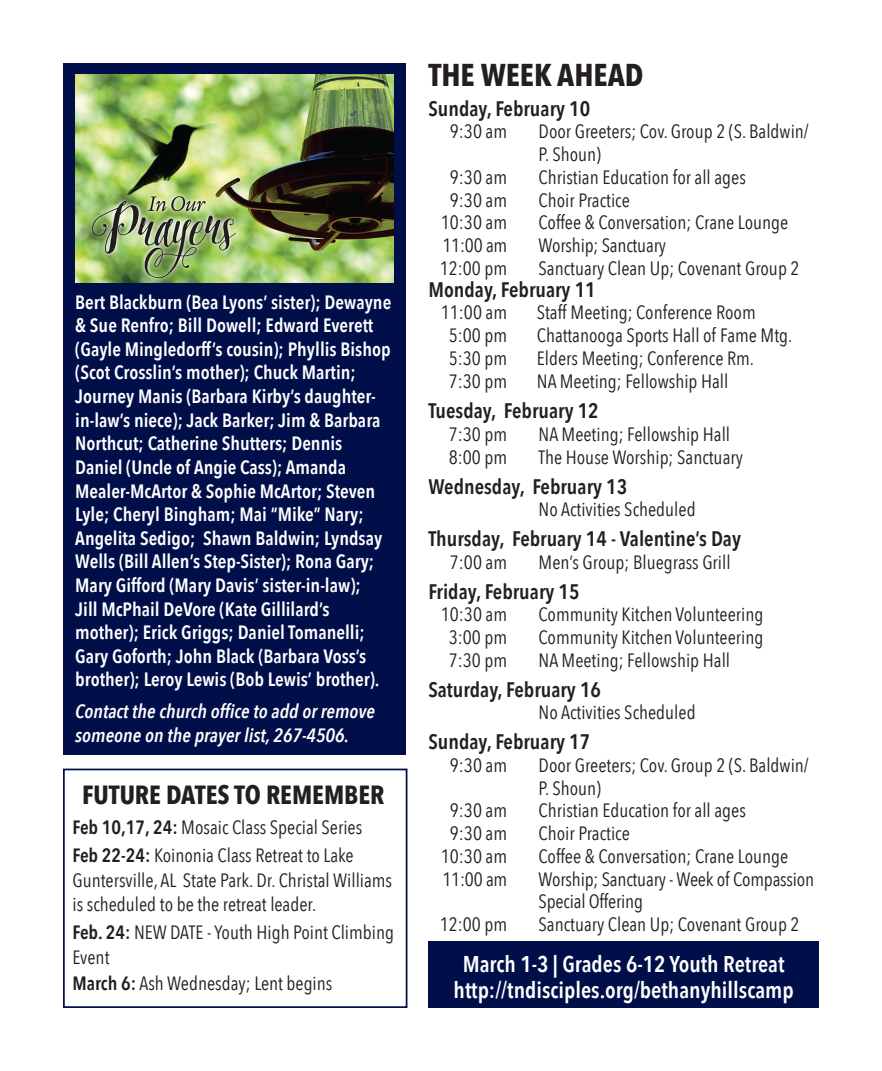
<style>
.page{position:relative;width:882px;height:1071px;background:#fff}
.page>*{position:absolute;margin:0;border:0;box-sizing:border-box;transform-origin:0 0}
.t1{font:700 31.5px "Avenir Next Condensed";color:#231f20}
.t2{font:700 26.25px "Avenir Next Condensed";color:#231f20}
.t3{font:600 22.75px/25.7px "Avenir Next Condensed";color:#fff;text-align:center}
.t4{font:600 21px "Avenir Next Condensed";color:#231f20}
.t5{font:19.25px/22.8px "Avenir Next Condensed";color:#231f20}
.t6{font:600 19.25px/23.6px "Avenir Next Condensed";color:#fff}
.t7{font:italic 600 19.25px/23.6px "Avenir Next Condensed";color:#fff}
.s1{font-weight:600}
</style>
<div class="page">
<div style="left:63px;top:769px;width:344px;height:239px;border:2px solid #000f49"></div>
<div style="left:63px;top:63px;width:343px;height:692px;background:#000f49"></div>
<img style="left:76px;top:74px;width:318px;height:208px">
<div style="left:428px;top:941px;width:391px;height:67px;background:#000f49"></div>
<p class="t6" style="left:75px;top:289px;width:318px">Bert Blackburn (Bea Lyons’ sister); Dewayne &amp; Sue Renfro; Bill Dowell; Edward Everett (Gayle Mingledorff’s cousin); Phyllis Bishop (Scot Crosslin’s mother); Chuck Martin; Journey Manis (Barbara Kirby’s daughter&shy;in-law’s niece); Jack Barker; Jim &amp; Barbara Northcut; Catherine Shutters; Dennis Daniel (Uncle of Angie Cass); Amanda Mealer-McArtor &amp; Sophie McArtor; Steven Lyle; Cheryl Bingham; Mai “Mike” Nary; Angelita Sedigo; Shawn Baldwin; Lyndsay Wells (Bill Allen’s Step-Sister); Rona Gary; Mary Gifford (Mary Davis’ sister-in-law);<br>Jill McPhail DeVore (Kate Gillilard’s mother); Erick Griggs; Daniel Tomanelli; Gary Goforth; John Black (Barbara Voss’s brother); Leroy Lewis (Bob Lewis’ brother).</p>
<p class="t7" style="left:75px;top:699px;width:301px">Contact the church office to add or remove someone on the prayer list, 267-4506.</p>
<h2 class="t2" style="left:82px;top:778px;width:304px">FUTURE DATES TO REMEMBER</h2>
<p class="t5" style="left:72px;top:812px;width:291px;line-height:28.3px"><span class="s1">Feb 10,17, 24:</span> Mosaic Class Special Series<br><span class="s1">Feb 22-24:</span> Koinonia Class Retreat to Lake</p>
<p class="t5" style="left:72px;top:867px;width:321px;line-height:24.5px">Guntersville, AL State Park. Dr. Christal Williams is scheduled to be the retreat leader.</p>
<p class="t5" style="left:72px;top:919px;width:323px;line-height:25px"><span class="s1">Feb. 24:</span> NEW DATE - Youth High Point Climbing<br>Event<br><span class="s1">March 6:</span> Ash Wednesday; Lent begins</p>
<h1 class="t1" style="left:428px;top:55px;width:217px">THE WEEK AHEAD</h1>
<p class="t4" style="left:428px;top:90px;width:163px">Sunday, February 10</p>
<p class="t5" style="left:450px;top:119px;width:59px">9:30 am</p>
<p class="t5" style="left:539px;top:119px;width:272px">Door Greeters; Cov. Group 2 (S. Baldwin/<br>P. Shoun)</p>
<p class="t5" style="left:450px;top:165px;width:59px">9:30 am</p>
<p class="t5" style="left:539px;top:165px;width:209px">Christian Education for all ages</p>
<p class="t5" style="left:450px;top:187px;width:59px">9:30 am</p>
<p class="t5" style="left:539px;top:187px;width:93px">Choir Practice</p>
<p class="t5" style="left:441px;top:210px;width:68px">10:30 am</p>
<p class="t5" style="left:539px;top:210px;width:251px">Coffee &amp; Conversation; Crane Lounge</p>
<p class="t5" style="left:442px;top:233px;width:66px">11:00 am</p>
<p class="t5" style="left:539px;top:233px;width:129px">Worship; Sanctuary</p>
<p class="t5" style="left:440px;top:256px;width:69px">12:00 pm</p>
<p class="t5" style="left:539px;top:256px;width:262px">Sanctuary Clean Up; Covenant Group 2</p>
<p class="t4" style="left:428px;top:271px;width:169px">Monday, February 11</p>
<p class="t5" style="left:441px;top:300px;width:68px">11:00 am</p>
<p class="t5" style="left:537px;top:300px;width:220px">Staff Meeting; Conference Room</p>
<p class="t5" style="left:449px;top:323px;width:60px">5:00 pm</p>
<p class="t5" style="left:537px;top:323px;width:257px">Chattanooga Sports Hall of Fame Mtg.</p>
<p class="t5" style="left:449px;top:346px;width:60px">5:30 pm</p>
<p class="t5" style="left:537px;top:346px;width:219px">Elders Meeting; Conference Rm.</p>
<p class="t5" style="left:449px;top:369px;width:60px">7:30 pm</p>
<p class="t5" style="left:537px;top:369px;width:193px">NA Meeting; Fellowship Hall</p>
<p class="t4" style="left:428px;top:393px;width:172px">Tuesday, February 12</p>
<p class="t5" style="left:449px;top:422px;width:60px">7:30 pm</p>
<p class="t5" style="left:539px;top:422px;width:193px">NA Meeting; Fellowship Hall</p>
<p class="t5" style="left:449px;top:445px;width:60px">8:00 pm</p>
<p class="t5" style="left:539px;top:445px;width:206px">The House Worship; Sanctuary</p>
<p class="t4" style="left:428px;top:468px;width:200px">Wednesday, February 13</p>
<p class="t5" style="left:539px;top:497px;width:159px">No Activities Scheduled</p>
<p class="t4" style="left:428px;top:521px;width:314px">Thursday, February 14 - Valentine’s Day</p>
<p class="t5" style="left:450px;top:550px;width:59px">7:00 am</p>
<p class="t5" style="left:539px;top:550px;width:193px">Men’s Group; Bluegrass Grill</p>
<p class="t4" style="left:428px;top:573px;width:153px">Friday, February 15</p>
<p class="t5" style="left:441px;top:602px;width:68px">10:30 am</p>
<p class="t5" style="left:539px;top:602px;width:226px">Community Kitchen Volunteering</p>
<p class="t5" style="left:449px;top:625px;width:60px">3:00 pm</p>
<p class="t5" style="left:539px;top:625px;width:226px">Community Kitchen Volunteering</p>
<p class="t5" style="left:449px;top:648px;width:60px">7:30 pm</p>
<p class="t5" style="left:539px;top:648px;width:193px">NA Meeting; Fellowship Hall</p>
<p class="t4" style="left:428px;top:671px;width:174px">Saturday, February 16</p>
<p class="t5" style="left:539px;top:700px;width:159px">No Activities Scheduled</p>
<p class="t4" style="left:428px;top:724px;width:163px">Sunday, February 17</p>
<p class="t5" style="left:450px;top:753px;width:59px">9:30 am</p>
<p class="t5" style="left:539px;top:753px;width:272px">Door Greeters; Cov. Group 2 (S. Baldwin/<br>P. Shoun)</p>
<p class="t5" style="left:450px;top:798px;width:59px">9:30 am</p>
<p class="t5" style="left:539px;top:798px;width:209px">Christian Education for all ages</p>
<p class="t5" style="left:450px;top:821px;width:59px">9:30 am</p>
<p class="t5" style="left:539px;top:821px;width:93px">Choir Practice</p>
<p class="t5" style="left:441px;top:844px;width:68px">10:30 am</p>
<p class="t5" style="left:539px;top:844px;width:251px">Coffee &amp; Conversation; Crane Lounge</p>
<p class="t5" style="left:442px;top:866px;width:66px">11:00 am</p>
<p class="t5" style="left:539px;top:866px;width:277px">Worship; Sanctuary - Week of Compassion<br>Special Offering</p>
<p class="t5" style="left:440px;top:912px;width:69px">12:00 pm</p>
<p class="t5" style="left:539px;top:912px;width:262px">Sanctuary Clean Up; Covenant Group 2</p>
<p class="t3" style="left:454px;top:950px;width:342px">March 1-3 | Grades 6-12 Youth Retreat http://tndisciples.org/bethanyhillscamp</p>
</div>
